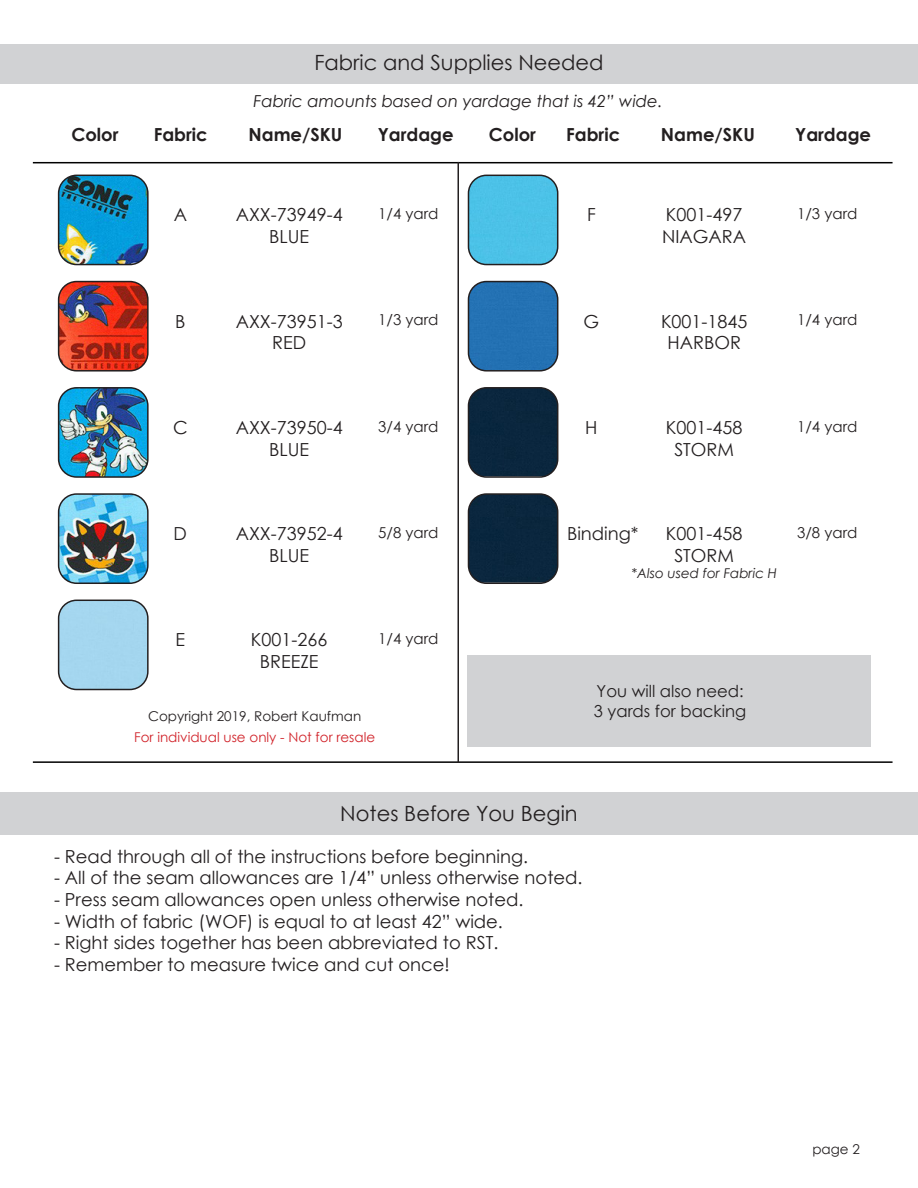
<style>
.page{position:relative;width:918px;height:1188px;background:#fff}
.page>*{position:absolute;margin:0;border:0;box-sizing:border-box;transform-origin:0 0}
.t1{font:21px "Century Gothic";color:#231f20}
.t2{font:18px/21.6px "Century Gothic";color:#231f20}
.t3{font:700 18px "Century Gothic";color:#231f20}
.t4{font:italic 16.5px "Century Gothic";color:#231f20}
.t5{font:16.5px "Century Gothic";color:#231f20}
.t6{font:15px "Century Gothic";color:#231f20}
.t7{font:13.5px "Century Gothic";color:#d1232a}
.t8{font:13.5px "Century Gothic";color:#231f20}
.t9{font:italic 13.5px "Century Gothic";color:#231f20}
</style>
<div class="page">
<div style="left:0;top:44px;width:918px;height:40px;background:#d1d2d4"></div>
<div style="left:468px;top:175px;width:90px;height:89px;background:#4cc2e8"></div>
<div style="left:468px;top:175px;width:90px;height:90px;border:2px solid #231f20;border-radius:18px"></div>
<div style="left:468px;top:282px;width:90px;height:87px;background:#2371b3"></div>
<div style="left:468px;top:281px;width:90px;height:91px;border:2px solid #231f20;border-radius:18px"></div>
<div style="left:468px;top:388px;width:90px;height:88px;background:#0a263e"></div>
<div style="left:468px;top:387px;width:90px;height:91px;border:2px solid #231f20;border-radius:18px"></div>
<div style="left:468px;top:496px;width:90px;height:87px;background:#0a263e"></div>
<div style="left:468px;top:493px;width:90px;height:91px;border:2px solid #231f20;border-radius:18px"></div>
<hr style="left:33px;top:162px;width:860px;height:1px;background:#000">
<hr style="left:33px;top:761px;width:860px;height:2px;background:#000">
<hr style="left:458px;top:162px;width:1px;height:601px;background:#231f20">
<img style="left:59px;top:175px;width:87px;height:90px">
<div style="left:58px;top:175px;width:91px;height:90px;border:2px solid #231f20;border-radius:18px"></div>
<img style="left:59px;top:282px;width:87px;height:87px">
<div style="left:58px;top:281px;width:91px;height:91px;border:2px solid #231f20;border-radius:18px"></div>
<img style="left:59px;top:388px;width:87px;height:87px">
<div style="left:58px;top:387px;width:91px;height:91px;border:2px solid #231f20;border-radius:18px"></div>
<img style="left:59px;top:496px;width:87px;height:87px">
<div style="left:58px;top:493px;width:91px;height:91px;border:2px solid #231f20;border-radius:18px"></div>
<div style="left:59px;top:600px;width:87px;height:90px;background:#a4d6ef"></div>
<div style="left:58px;top:600px;width:91px;height:90px;border:2px solid #231f20;border-radius:18px"></div>
<div style="left:467px;top:655px;width:404px;height:91px;background:#d1d2d4"></div>
<div style="left:0;top:792px;width:918px;height:42px;background:#d1d2d4"></div>
<p class="t1" style="left:314px;top:47px;width:291px">Fabric and Supplies Needed</p>
<p class="t4" style="left:253px;top:90px;width:411px">Fabric amounts based on yardage that is 42” wide.</p>
<p class="t3" style="left:71px;top:121px;width:49px">Color</p>
<p class="t3" style="left:154px;top:121px;width:56px">Fabric</p>
<p class="t3" style="left:248px;top:121px;width:95px">Name/SKU</p>
<p class="t3" style="left:378px;top:121px;width:77px">Yardage</p>
<p class="t3" style="left:489px;top:121px;width:49px">Color</p>
<p class="t3" style="left:566px;top:121px;width:55px">Fabric</p>
<p class="t3" style="left:661px;top:121px;width:95px">Name/SKU</p>
<p class="t3" style="left:795px;top:121px;width:77px">Yardage</p>
<p class="t2" style="left:174px;top:204px;width:15px">A</p>
<p class="t2" style="left:236px;top:204px;width:109px">AXX-73949-4</p>
<p class="t2" style="left:269px;top:225px;width:42px">BLUE</p>
<p class="t6" style="left:378px;top:203px;width:62px">1/4 yard</p>
<p class="t2" style="left:587px;top:204px;width:10px">F</p>
<p class="t2" style="left:662px;top:204px;width:85px">K001-497<br>NIAGARA</p>
<p class="t6" style="left:797px;top:203px;width:62px">1/3 yard</p>
<p class="t2" style="left:175px;top:310px;width:12px">B</p>
<p class="t2" style="left:236px;top:310px;width:109px">AXX-73951-3</p>
<p class="t2" style="left:272px;top:332px;width:35px">RED</p>
<p class="t6" style="left:378px;top:310px;width:62px">1/3 yard</p>
<p class="t2" style="left:584px;top:310px;width:17px">G</p>
<p class="t2" style="left:661px;top:310px;width:88px;text-align:center">K001-1845<br>HARBOR</p>
<p class="t6" style="left:797px;top:310px;width:62px">1/4 yard</p>
<p class="t2" style="left:173px;top:416px;width:16px">C</p>
<p class="t2" style="left:236px;top:416px;width:109px">AXX-73950-4</p>
<p class="t2" style="left:269px;top:438px;width:42px">BLUE</p>
<p class="t6" style="left:378px;top:416px;width:62px">3/4 yard</p>
<p class="t2" style="left:585px;top:416px;width:14px">H</p>
<p class="t2" style="left:666px;top:416px;width:78px">K001-458</p>
<p class="t2" style="left:674px;top:438px;width:61px">STORM</p>
<p class="t6" style="left:797px;top:416px;width:62px">1/4 yard</p>
<p class="t2" style="left:174px;top:523px;width:15px">D</p>
<p class="t2" style="left:236px;top:523px;width:109px">AXX-73952-4</p>
<p class="t2" style="left:269px;top:544px;width:42px">BLUE</p>
<p class="t6" style="left:378px;top:522px;width:62px">5/8 yard</p>
<p class="t2" style="left:567px;top:523px;width:73px">Binding*</p>
<p class="t2" style="left:666px;top:523px;width:78px">K001-458</p>
<p class="t2" style="left:674px;top:544px;width:61px">STORM</p>
<p class="t9" style="left:631px;top:564px;width:147px">*Also used for Fabric H</p>
<p class="t6" style="left:797px;top:522px;width:62px">3/8 yard</p>
<p class="t2" style="left:176px;top:629px;width:11px">E</p>
<p class="t2" style="left:251px;top:629px;width:78px">K001-266</p>
<p class="t2" style="left:260px;top:650px;width:60px">BREEZE</p>
<p class="t6" style="left:378px;top:628px;width:62px">1/4 yard</p>
<p class="t8" style="left:148px;top:707px;width:215px">Copyright 2019, Robert Kaufman</p>
<p class="t7" style="left:134px;top:728px;width:243px">For individual use only - Not for resale</p>
<p class="t5" style="left:597px;top:680px;width:149px">You will also need:</p>
<p class="t5" style="left:594px;top:699px;width:154px">3 yards for backing</p>
<p class="t1" style="left:340px;top:799px;width:239px">Notes Before You Begin</p>
<p class="t2" style="left:54px;top:845px;width:476px">- Read through all of the instructions before beginning.</p>
<p class="t2" style="left:54px;top:867px;width:530px">- All of the seam allowances are 1/4” unless otherwise noted.</p>
<p class="t2" style="left:54px;top:888px;width:471px">- Press seam allowances open unless otherwise noted.</p>
<p class="t2" style="left:54px;top:910px;width:450px">- Width of fabric (WOF) is equal to at least 42” wide.</p>
<p class="t2" style="left:54px;top:932px;width:446px">- Right sides together has been abbreviated to RST.</p>
<p class="t2" style="left:54px;top:953px;width:397px">- Remember to measure twice and cut once!</p>
<p class="t8" style="left:812px;top:1140px;width:49px">page 2</p>
</div>
